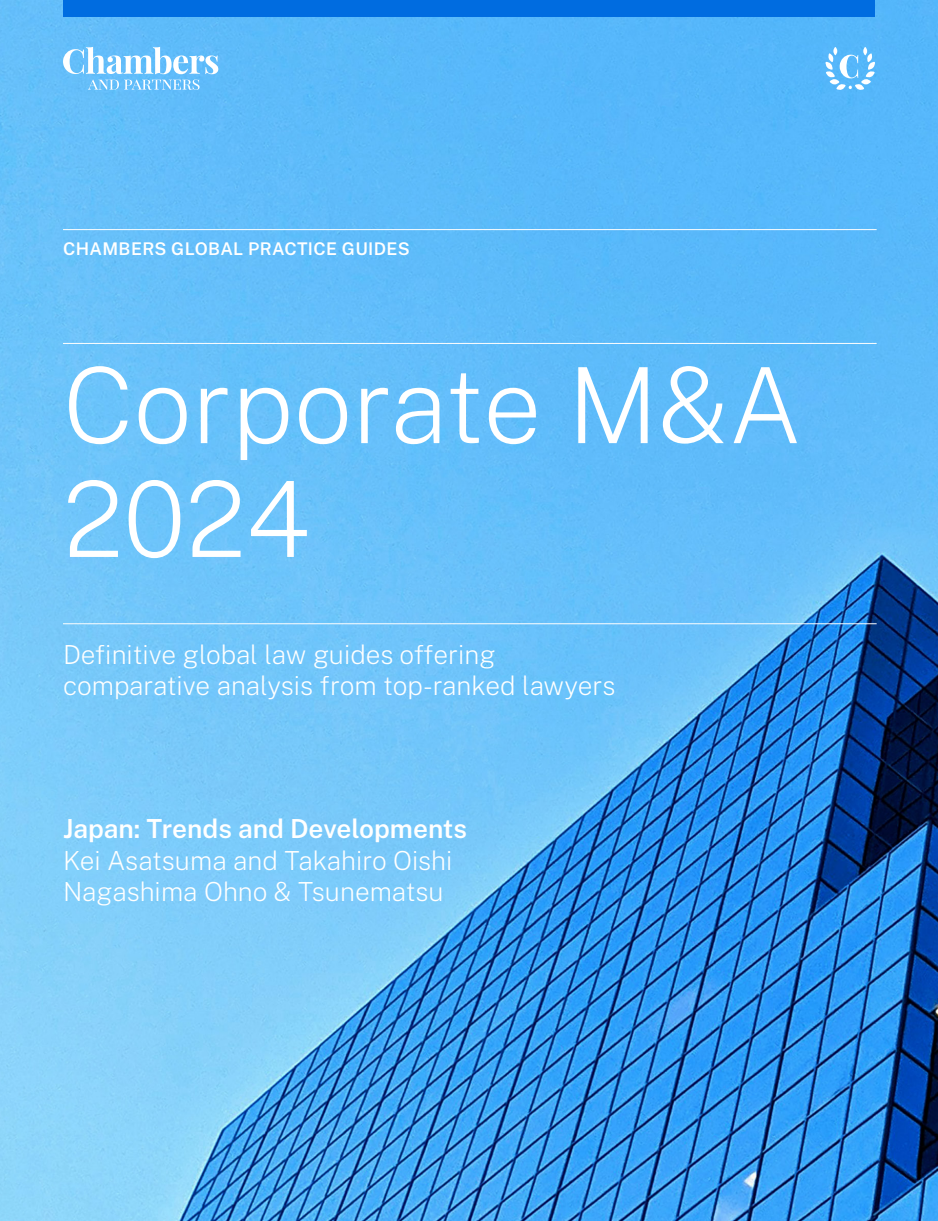
<style>
.page{position:relative;width:938px;height:1221px;background:#fff}
.page>*{position:absolute;margin:0;border:0;box-sizing:border-box;transform-origin:0 0}
._01_Large_Heading{font:200 105px/113.8px "Public Sans";color:#fff}
._02_Subheading_w_o_rule{font:200 26.25px/31.5px "Public Sans";color:#fff}
._02_Subheading{font:200 26.25px/31.5px "Public Sans";color:#fff}
._00_Small_Header{font:600 17.5px "Public Sans";letter-spacing:.02em;color:#fff}
.s1{font-weight:600}
</style>
<div class="page">
<img style="left:0;top:0;width:938px;height:1220px">
<div style="left:63px;top:0;width:812px;height:17px;background:#006ce0"></div>
<svg style="left:825px;top:47px;width:50px;height:43px"></svg>
<svg style="left:63px;top:47px;width:155px;height:43px"></svg>
<hr style="left:63px;top:229px;width:813px;height:1px;background:#fff">
<hr style="left:63px;top:343px;width:813px;height:1px;background:#fff">
<hr style="left:63px;top:623px;width:813px;height:1px;background:#fff">
<p class="_00_Small_Header" style="left:63px;top:235px;width:348px">CHAMBERS GLOBAL PRACTICE GUIDES</p>
<p class="_01_Large_Heading" style="left:63px;top:341px;width:740px">Corporate M&amp;A<br>2024</p>
<p class="_02_Subheading" style="left:63px;top:637px;width:554px">Definitive global law guides offering comparative analysis from top-ranked lawyers</p>
<p class="_02_Subheading_w_o_rule" style="left:63px;top:811px;width:405px"><span class="s1">Japan: Trends and Developments<br></span>Kei Asatsuma and Takahiro Oishi<br>Nagashima Ohno &amp; Tsunematsu</p>
</div>
